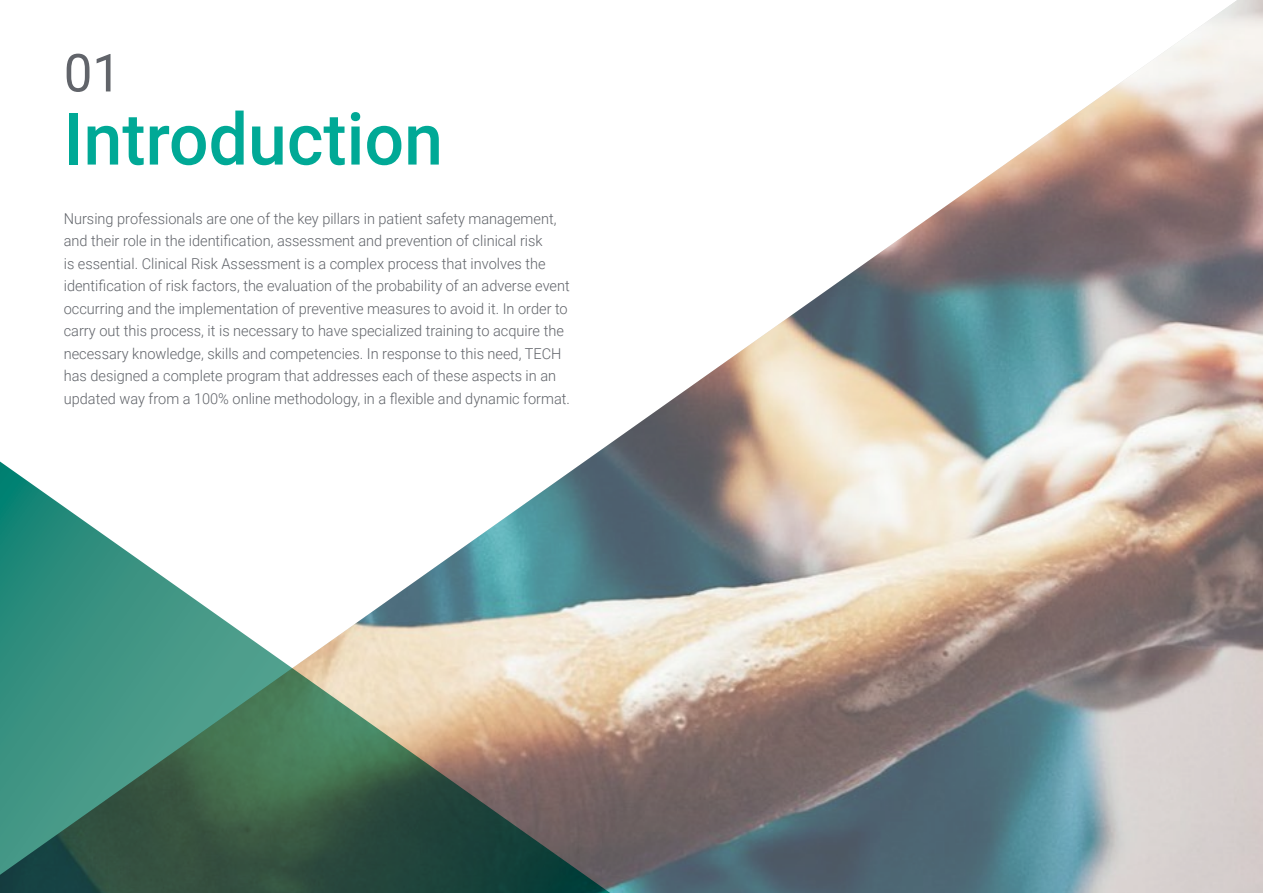
<style>
.page{position:relative;width:1263px;height:893px;background:#fff}
.page>*{position:absolute;margin:0;border:0;box-sizing:border-box;transform-origin:0 0}
.t1{font:500 72px "Roboto";color:#00a996}
.t2{font:52.5px "Roboto";color:#61646a}
.t3{font:300 15px/22.5px "Roboto";color:#61646a}
</style>
<div class="page">
<img style="left:606px;top:0;width:657px;height:893px">
<svg style="left:0;top:446px;width:640px;height:447px"></svg>
<h2 class="t2" style="left:64px;top:36px;width:59px">01</h2>
<h1 class="t1" style="left:64px;top:89px;width:381px">Introduction</h1>
<p class="t3" style="left:64px;top:207px;width:508px">Nursing professionals are one of the key pillars in patient safety management, and their role in the identification, assessment and prevention of clinical risk<br>is essential. Clinical Risk Assessment is a complex process that involves the identification of risk factors, the evaluation of the probability of an adverse event occurring and the implementation of preventive measures to avoid it. In order to carry out this process, it is necessary to have specialized training to acquire the necessary knowledge, skills and competencies. In response to this need, TECH has designed a complete program that addresses each of these aspects in an updated way from a 100% online methodology, in a flexible and dynamic format.</p>
</div>
